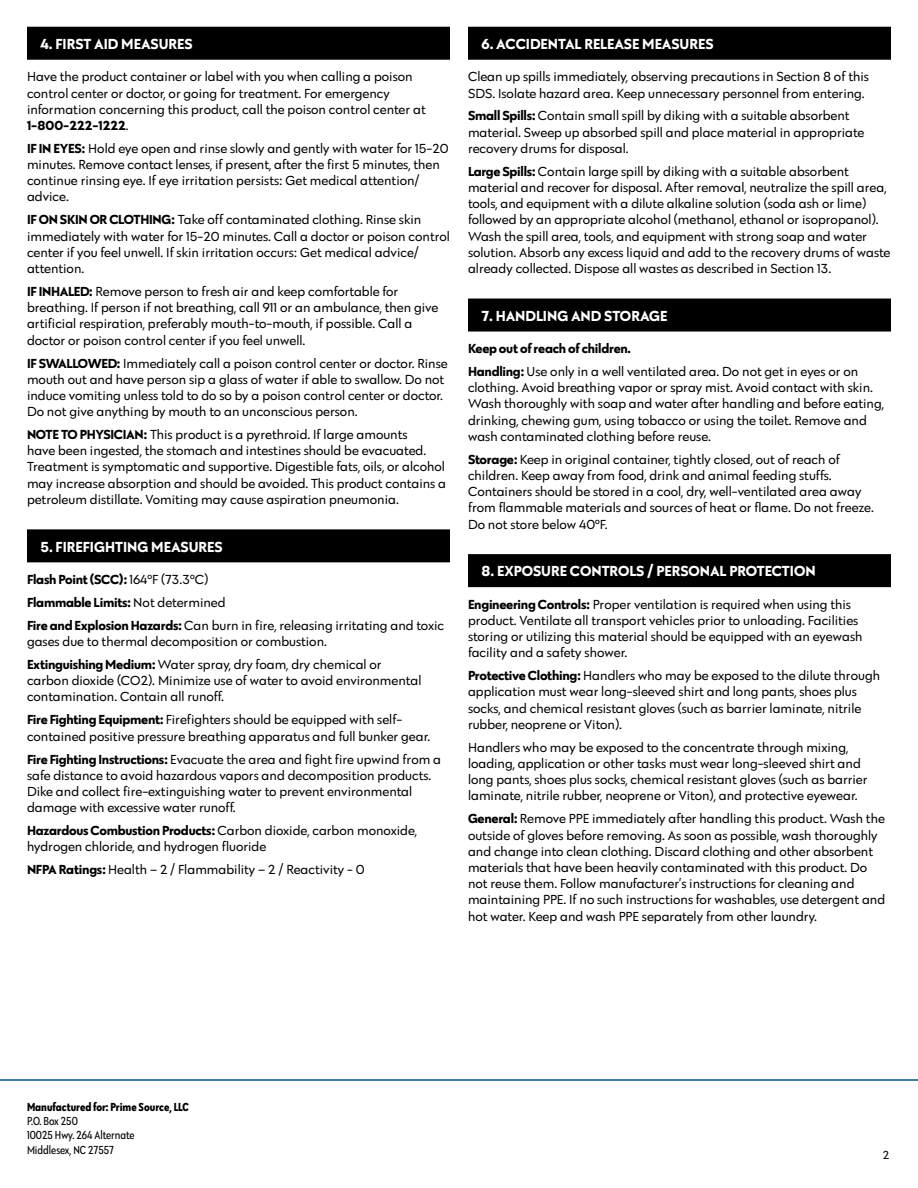
<style>
.page{position:relative;width:918px;height:1188px;background:#fff}
.page>*{position:absolute;margin:0;border:0;box-sizing:border-box;transform-origin:0 0}
.t1{font:700 15px "Galatea";color:#fff}
.t2{font:13.5px/16.2px "Galatea";color:#000}
.t3{font:condensed 12px/14.4px "Galatea";color:#000}
.t4{font:700 condensed 12px "Galatea";color:#000}
.t5{font:12px "Galatea";color:#000}
.s1{font-weight:700}
</style>
<div class="page">
<hr style="left:0;top:1079px;width:918px;height:2px;background:#00548a">
<div style="left:27px;top:27px;width:423px;height:33px;background:#000"></div>
<div style="left:27px;top:529px;width:423px;height:33px;background:#000"></div>
<div style="left:468px;top:27px;width:423px;height:33px;background:#000"></div>
<div style="left:468px;top:299px;width:423px;height:33px;background:#000"></div>
<div style="left:468px;top:554px;width:423px;height:33px;background:#000"></div>
<p class="t1" style="left:40px;top:34px;width:154px">4. FIRST AID MEASURES</p>
<p class="t2" style="left:27px;top:68px;width:400px">Have the product container or label with you when calling a poison control center or doctor, or going for treatment. For emergency information concerning this product, call the poison control center at <span class="s1">1-800-222-1222</span>.</p>
<p class="t2" style="left:27px;top:140px;width:423px"><span class="s1">IF IN EYES:</span> Hold eye open and rinse slowly and gently with water for 15-20 minutes. Remove contact lenses, if present, after the first 5 minutes, then continue rinsing eye. If eye irritation persists: Get medical attention/ advice.</p>
<p class="t2" style="left:27px;top:211px;width:425px"><span class="s1">IF ON SKIN OR CLOTHING:</span> Take off contaminated clothing. Rinse skin immediately with water for 15-20 minutes. Call a doctor or poison control center if you feel unwell. If skin irritation occurs: Get medical advice/ attention.</p>
<p class="t2" style="left:27px;top:283px;width:413px"><span class="s1">IF INHALED:</span> Remove person to fresh air and keep comfortable for breathing. If person if not breathing, call 911 or an ambulance, then give artificial respiration, preferably mouth-to-mouth, if possible. Call a doctor or poison control center if you feel unwell.</p>
<p class="t2" style="left:27px;top:355px;width:422px"><span class="s1">IF SWALLOWED:</span> Immediately call a poison control center or doctor. Rinse mouth out and have person sip a glass of water if able to swallow. Do not induce vomiting unless told to do so by a poison control center or doctor.<br>Do not give anything by mouth to an unconscious person.</p>
<p class="t2" style="left:27px;top:426px;width:421px"><span class="s1">NOTE TO PHYSICIAN:</span> This product is a pyrethroid. If large amounts<br>have been ingested, the stomach and intestines should be evacuated.<br>Treatment is symptomatic and supportive. Digestible fats, oils, or alcohol may increase absorption and should be avoided. This product contains a petroleum distillate. Vomiting may cause aspiration pneumonia.</p>
<p class="t1" style="left:40px;top:537px;width:184px">5. FIREFIGHTING MEASURES</p>
<p class="t2" style="left:27px;top:568px;width:419px;line-height:23px"><span class="s1">Flash Point (SCC):</span> 164°F (73.3°C)<br><span class="s1">Flammable Limits:</span> Not determined<br><span class="s1">Fire and Explosion Hazards:</span> Can burn in fire, releasing irritating and toxic</p>
<p class="t2" style="left:27px;top:630px;width:356px;line-height:23px">gases due to thermal decomposition or combustion.<br><span class="s1">Extinguishing Medium:</span> Water spray, dry foam, dry chemical or</p>
<p class="t2" style="left:27px;top:672px;width:396px">carbon dioxide (CO2). Minimize use of water to avoid environmental contamination. Contain all runoff.</p>
<p class="t2" style="left:27px;top:711px;width:405px"><span class="s1">Fire Fighting Equipment:</span> Firefighters should be equipped with self&shy;contained positive pressure breathing apparatus and full bunker gear.</p>
<p class="t2" style="left:27px;top:751px;width:416px"><span class="s1">Fire Fighting Instructions:</span> Evacuate the area and fight fire upwind from a safe distance to avoid hazardous vapors and decomposition products.<br>Dike and collect fire-extinguishing water to prevent environmental damage with excessive water runoff.</p>
<p class="t2" style="left:27px;top:822px;width:392px"><span class="s1">Hazardous Combustion Products:</span> Carbon dioxide, carbon monoxide, hydrogen chloride, and hydrogen fluoride</p>
<p class="t2" style="left:27px;top:861px;width:339px"><span class="s1">NFPA Ratings:</span> Health – 2 / Flammability – 2 / Reactivity - 0</p>
<p class="t1" style="left:482px;top:34px;width:234px">6. ACCIDENTAL RELEASE MEASURES</p>
<p class="t2" style="left:468px;top:68px;width:402px">Clean up spills immediately, observing precautions in Section 8 of this<br>SDS. Isolate hazard area. Keep unnecessary personnel from entering.</p>
<p class="t2" style="left:468px;top:107px;width:398px"><span class="s1">Small Spills:</span> Contain small spill by diking with a suitable absorbent material. Sweep up absorbed spill and place material in appropriate recovery drums for disposal.</p>
<p class="t2" style="left:468px;top:163px;width:424px"><span class="s1">Large Spills:</span> Contain large spill by diking with a suitable absorbent material and recover for disposal. After removal, neutralize the spill area, tools, and equipment with a dilute alkaline solution (soda ash or lime) followed by an appropriate alcohol (methanol, ethanol or isopropanol).<br>Wash the spill area, tools, and equipment with strong soap and water solution. Absorb any excess liquid and add to the recovery drums of waste already collected. Dispose all wastes as described in Section 13.</p>
<p class="t1" style="left:482px;top:306px;width:188px">7. HANDLING AND STORAGE</p>
<p class="t2" style="left:468px;top:337px;width:392px;line-height:23px"><span class="s1">Keep out of reach of children.<br>Handling:</span> Use only in a well ventilated area. Do not get in eyes or on</p>
<p class="t2" style="left:468px;top:379px;width:417px">clothing. Avoid breathing vapor or spray mist. Avoid contact with skin.<br>Wash thoroughly with soap and water after handling and before eating, drinking, chewing gum, using tobacco or using the toilet. Remove and wash contaminated clothing before reuse.</p>
<p class="t2" style="left:468px;top:451px;width:407px"><span class="s1">Storage:</span> Keep in original container, tightly closed, out of reach of children. Keep away from food, drink and animal feeding stuffs.<br>Containers should be stored in a cool, dry, well-ventilated area away from flammable materials and sources of heat or flame. Do not freeze.<br>Do not store below 40°F.</p>
<p class="t1" style="left:482px;top:561px;width:42px">8. exposure</p>
<p class="t1" style="left:570px;top:561px;width:169px">CONTROLS / PERSONAL protection</p>
<p class="t2" style="left:468px;top:596px;width:396px"><span class="s1">Engineering Controls:</span> Proper ventilation is required when using this product. Ventilate all transport vehicles prior to unloading. Facilities storing or utilizing this material should be equipped with an eyewash facility and a safety shower.</p>
<p class="t2" style="left:468px;top:667px;width:414px"><span class="s1">Protective Clothing:</span> Handlers who may be exposed to the dilute through application must wear long-sleeved shirt and long pants, shoes plus socks, and chemical resistant gloves (such as barrier laminate, nitrile rubber, neoprene or Viton).</p>
<p class="t2" style="left:468px;top:739px;width:401px">Handlers who may be exposed to the concentrate through mixing, loading, application or other tasks must wear long-sleeved shirt and long pants, shoes plus socks, chemical resistant gloves (such as barrier laminate, nitrile rubber, neoprene or Viton), and protective eyewear.</p>
<p class="t2" style="left:468px;top:810px;width:419px"><span class="s1">General:</span> Remove PPE immediately after handling this product. Wash the outside of gloves before removing. As soon as possible, wash thoroughly and change into clean clothing. Discard clothing and other absorbent materials that have been heavily contaminated with this product. Do not reuse them. Follow manufacturer’s instructions for cleaning and maintaining PPE. If no such instructions for washables, use detergent and hot water. Keep and wash PPE separately from other laundry.</p>
<p class="t4" style="left:27px;top:1099px;width:163px">Manufactured for: Prime Source, LLC</p>
<p class="t3" style="left:27px;top:1113px;width:109px">P.O. Box 250<br>10025 Hwy. 264 Alternate<br>Middlesex, NC 27557</p>
<p class="t5" style="left:883px;top:1147px;width:8px">2</p>
</div>
